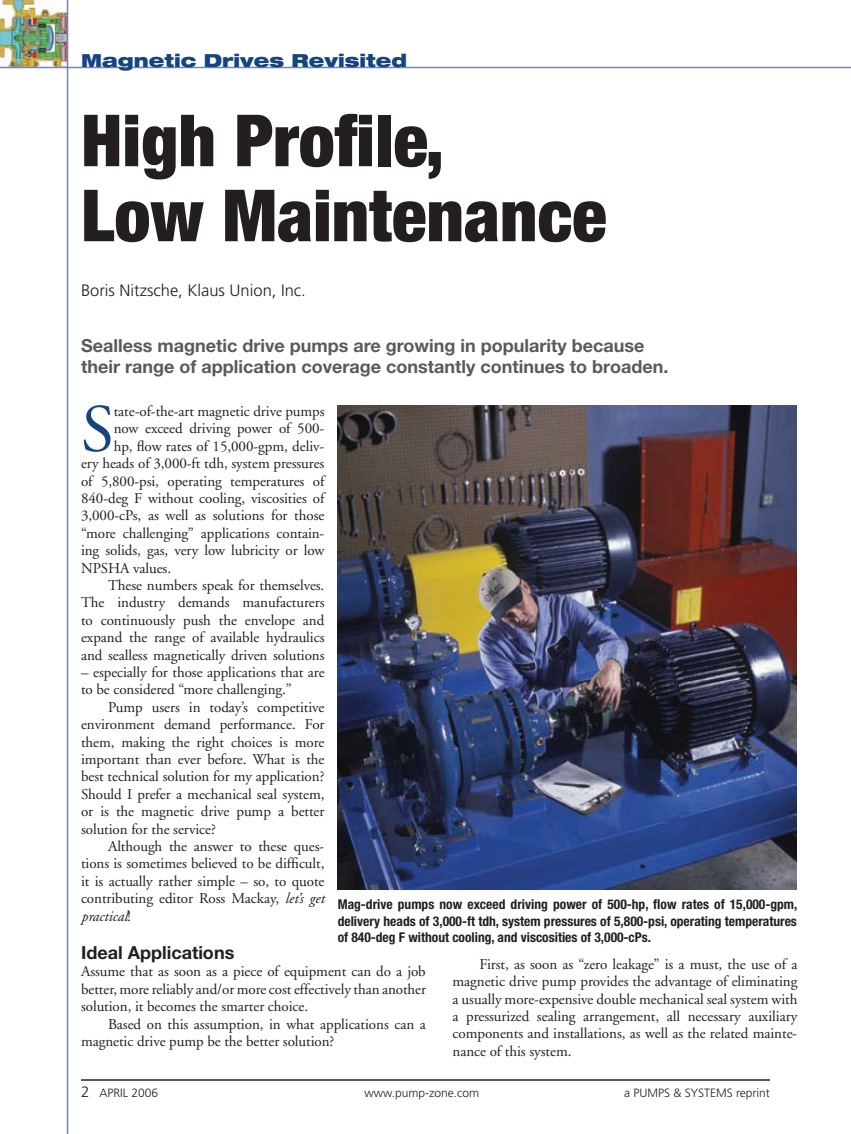
<style>
.page{position:relative;width:851px;height:1134px;background:#fff}
.page>*{position:absolute;margin:0;border:0;box-sizing:border-box;transform-origin:0 0}
.t1{font:900 condensed 72px/75px "Helvetica Neue";color:#231f20}
.t2{font:67.5px "Adobe Garamond";color:#164481}
.t3{font:700 18px/21px "Helvetica Neue";color:#585a5c}
.t4{font:900 expanded 18px "Helvetica Neue";color:#164481}
.t5{font:700 18px "Helvetica Neue";color:#231f20}
.t6{font:300 16.5px "Frutiger";color:#231f20}
.t7{font:15px/17.4px "Adobe Garamond";letter-spacing:-.005em;color:#231f20;text-align:justify}
.t8{font:italic 15px "Adobe Garamond";letter-spacing:-.005em;color:#231f20}
.t9{font:700 condensed 13.5px/16.5px "Helvetica Neue";color:#231f20;text-align:justify}
.t10{font:300 12px "Frutiger";color:#231f20}
.s1{font-style:italic}
.s2{font-style:normal}
.s3{font-size:15px}
</style>
<div class="page">
<img style="left:338px;top:405px;width:458px;height:485px">
<img style="left:0;top:0;width:67px;height:67px">
<hr style="left:67px;top:0;width:1px;height:1134px;background:#7286b4">
<hr style="left:0;top:67px;width:850px;height:1px;background:#7286b4">
<hr style="left:81px;top:1079px;width:688px;height:2px;background:#231f20">
<p class="t4" style="left:81px;top:53px;width:327px">Magnetic Drives Revisited</p>
<p class="t1" style="left:81px;top:109px;width:527px">High Profile,<br>Low Maintenance</p>
<p class="t6" style="left:81px;top:284px;width:226px">Boris Nitzsche, Klaus Union, Inc.</p>
<p class="t3" style="left:81px;top:336px;width:588px">Sealless magnetic drive pumps are growing in popularity because their range of application coverage constantly continues to broaden.</p>
<p class="t2" style="left:81px;top:402px;width:35px">S</p>
<p class="t7" style="left:114px;top:404px;width:212px">tate-of-the-art magnetic drive pumps</p>
<p class="t7" style="left:114px;top:421px;width:212px">now exceed driving power of 500-</p>
<p class="t7" style="left:114px;top:439px;width:212px">hp, flow rates of 15,000-gpm, deliv-</p>
<p class="t7" style="left:81px;top:456px;width:245px">ery heads of 3,000-ft tdh, system pressures</p>
<p class="t7" style="left:81px;top:473px;width:245px">of 5,800-psi, operating temperatures of</p>
<p class="t7" style="left:81px;top:491px;width:245px">840-deg F without cooling, viscosities of</p>
<p class="t7" style="left:81px;top:508px;width:245px">3,000-cPs, as well as solutions for those</p>
<p class="t7" style="left:81px;top:526px;width:244px">“more challenging” applications contain-</p>
<p class="t7" style="left:81px;top:543px;width:245px">ing solids, gas, very low lubricity or low</p>
<p class="t7" style="left:81px;top:560px;width:92px">NPSHA values.</p>
<p class="t7" style="left:108px;top:578px;width:218px">These numbers speak for themselves.</p>
<p class="t7" style="left:81px;top:595px;width:245px">The industry demands manufacturers</p>
<p class="t7" style="left:81px;top:613px;width:245px">to continuously push the envelope and</p>
<p class="t7" style="left:81px;top:630px;width:245px">expand the range of available hydraulics</p>
<p class="t7" style="left:81px;top:647px;width:245px">and sealless magnetically driven solutions</p>
<p class="t7" style="left:81px;top:665px;width:245px">– especially for those applications that are</p>
<p class="t7" style="left:81px;top:682px;width:212px">to be considered “more challenging.”</p>
<p class="t7" style="left:108px;top:700px;width:218px">Pump users in today’s competitive</p>
<p class="t7" style="left:81px;top:717px;width:245px">environment demand performance. For</p>
<p class="t7" style="left:81px;top:734px;width:245px">them, making the right choices is more</p>
<p class="t7" style="left:81px;top:752px;width:245px">important than ever before. What is the</p>
<p class="t7" style="left:81px;top:769px;width:245px">best technical solution for my application?</p>
<p class="t7" style="left:81px;top:787px;width:245px">Should I prefer a mechanical seal system,</p>
<p class="t7" style="left:81px;top:804px;width:245px">or is the magnetic drive pump a better</p>
<p class="t7" style="left:81px;top:821px;width:136px">solution for the service?</p>
<p class="t7" style="left:108px;top:839px;width:217px">Although the answer to these ques-</p>
<p class="t7" style="left:81px;top:856px;width:245px">tions is sometimes believed to be difficult,</p>
<p class="t7" style="left:81px;top:874px;width:245px">it is actually rather simple – so, to quote</p>
<p class="t7" style="left:81px;top:891px;width:245px">contributing editor Ross Mackay, <span class="s1">let’s get</span></p>
<p class="t8" style="left:81px;top:910px;width:51px">practical<span class="s2">!</span></p>
<p class="t5" style="left:81px;top:946px;width:155px">Ideal Applications</p>
<p class="t7" style="left:81px;top:964px;width:346px">Assume that as soon as a piece of equipment can do a job</p>
<p class="t7" style="left:81px;top:982px;width:346px">better, more reliably and/or more cost effectively than another</p>
<p class="t7" style="left:81px;top:999px;width:228px">solution, it becomes the smarter choice.</p>
<p class="t7" style="left:108px;top:1016px;width:319px">Based on this assumption, in what applications can a</p>
<p class="t7" style="left:81px;top:1034px;width:255px">magnetic drive pump be the better solution?</p>
<p class="t9" style="left:338px;top:897px;width:461px">Mag-drive pumps now exceed driving power of 500-hp, flow rates of 15,000-gpm, delivery heads of 3,000-ft tdh, system pressures of 5,800-psi, operating temperatures of 840-deg F without cooling, and viscosities of 3,000-cPs.</p>
<p class="t7" style="left:452px;top:957px;width:346px;text-indent:27px">First, as soon as “zero leakage” is a must, the use of a magnetic drive pump provides the advantage of eliminating a usually more-expensive double mechanical seal system with a pressurized sealing arrangement, all necessary auxiliary components and installations, as well as the related mainte&shy;nance of this system.</p>
<p class="t10" style="left:81px;top:1088px;width:79px"><span class="s3">2</span> APRIL 2006</p>
<p class="t10" style="left:364px;top:1088px;width:116px">www.pump-zone.com</p>
<p class="t10" style="left:624px;top:1088px;width:147px">a PUMPS &amp; SYSTEMS reprint</p>
</div>
